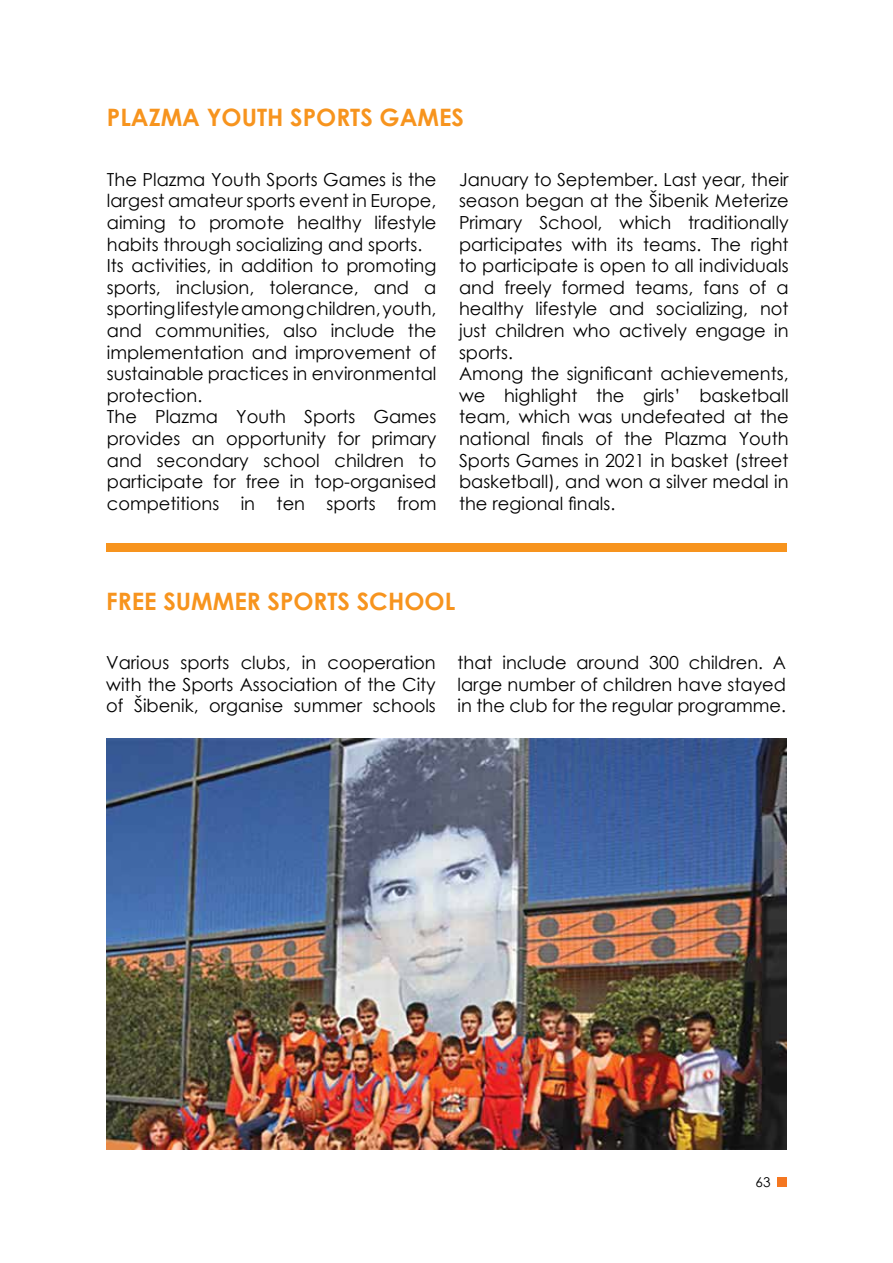
<style>
.page{position:relative;width:893px;height:1263px;background:#fff}
.page>*{position:absolute;margin:0;border:0;box-sizing:border-box;transform-origin:0 0}
.t1{font:700 24px "Century Gothic";color:#f7941e}
.t2{font:18px/21.6px "Century Gothic";color:#000}
.t3{font:13.5px "Century Gothic";color:#000}
</style>
<div class="page">
<div style="left:777px;top:1176px;width:10px;height:10px;background:#f47721"></div>
<img style="left:106px;top:738px;width:681px;height:411px">
<div style="left:106px;top:544px;width:681px;height:8px;background:#f7941e"></div>
<h1 class="t1" style="left:107px;top:99px;width:359px">PLAZMA YOUTH SPORTS GAMES</h1>
<p class="t2" style="left:107px;top:168px;width:331px">The Plazma Youth Sports Games is the largest amateur sports event in Europe, aiming to promote healthy lifestyle habits through socializing and sports.<br>Its activities, in addition to promoting sports, inclusion, tolerance, and a sporting lifestyle among children, youth, and communities, also include the implementation and improvement of sustainable practices in environmental protection.<br>The Plazma Youth Sports Games provides an opportunity for primary and secondary school children to participate for free in top-organised competitions in ten sports from</p>
<p class="t2" style="left:459px;top:168px;width:331px">January to September. Last year, their season began at the Šibenik Meterize Primary School, which traditionally participates with its teams. The right to participate is open to all individuals and freely formed teams, fans of a healthy lifestyle and socializing, not just children who actively engage in sports.<br>Among the significant achievements, we highlight the girls’ basketball team, which was undefeated at the national finals of the Plazma Youth Sports Games in 2021 in basket (street basketball), and won a silver medal in the regional finals.</p>
<h1 class="t1" style="left:106px;top:583px;width:350px">FREE SUMMER SPORTS SCHOOL</h1>
<p class="t2" style="left:106px;top:652px;width:331px;text-align:justify">Various sports clubs, in cooperation with the Sports Association of the City of Šibenik, organise summer schools</p>
<p class="t2" style="left:458px;top:652px;width:330px;text-align:justify">that include around 300 children. A large number of children have stayed in the club for the regular programme.</p>
<p class="t3" style="left:755px;top:1172px;width:16px">63</p>
</div>
